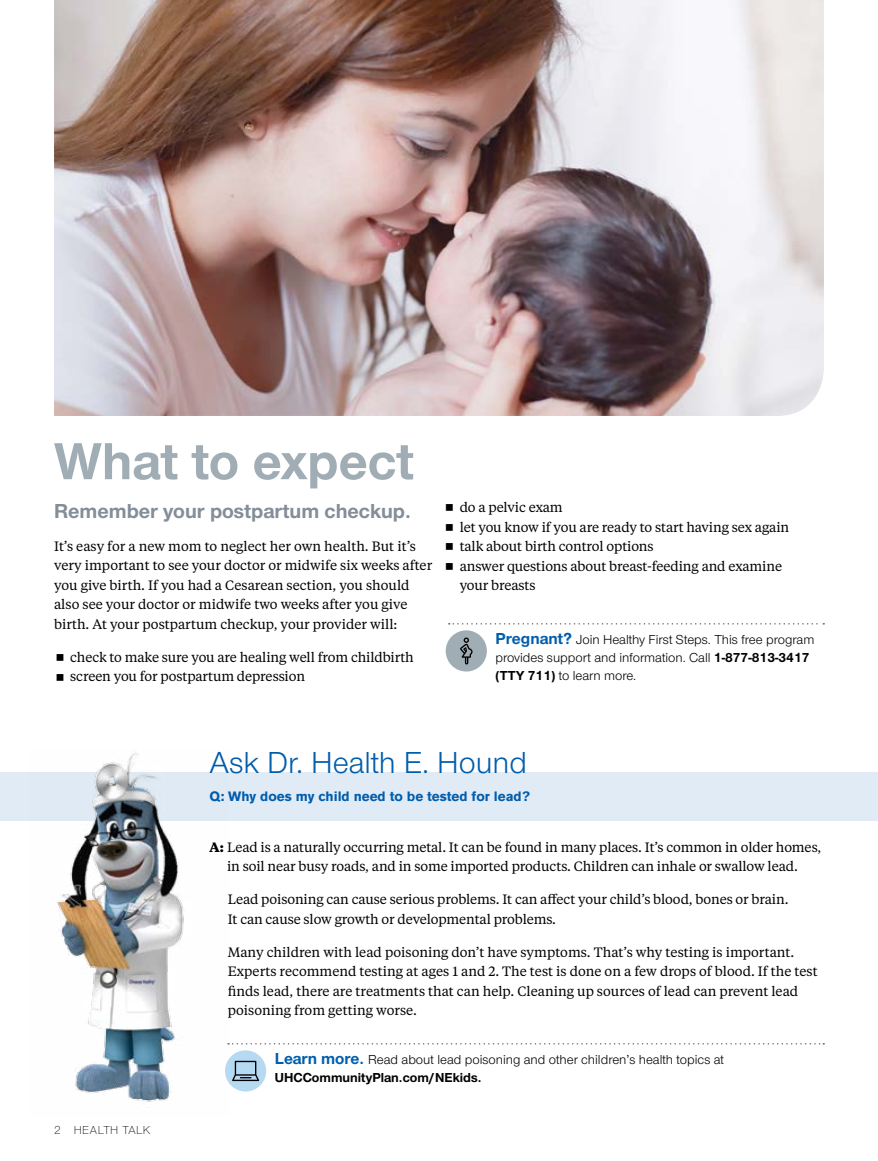
<style>
.page{position:relative;width:878px;height:1161px;background:#fff}
.page>*{position:absolute;margin:0;border:0;box-sizing:border-box;transform-origin:0 0}
.t1{font:700 54px "UHC Sans";color:#a1adb5}
.t2{font:31.5px "UHC Sans";color:#005dac}
.t3{font:700 21px "UHC Sans";color:#838e98}
.t4{font:13.5px/19.5px "UHC Serif Text";letter-spacing:-.005em;color:#000}
.t5{font:13.5px/18px "UHC Sans";color:#000}
.t6{font:700 13.5px "Akzidenz Grotesk BE";color:#005dac}
.t7{font:300 12px "UHC Sans";letter-spacing:.04em;color:#000}
.s1{font-weight:700;font-size:16.5px;color:#005dac}
.s2{font-weight:700}
</style>
<div class="page">
<div style="left:0;top:772px;width:878px;height:49px;background:#e1ebf5"></div>
<img style="left:57px;top:751px;width:171px;height:351px">
<img style="left:54px;top:0;width:770px;height:416px">
<svg style="left:228px;top:1043px;width:596px;height:2px"></svg>
<div style="left:225px;top:1050px;width:41px;height:42px;background:#b7daf3;border-radius:50%"></div>
<svg style="left:232px;top:1061px;width:27px;height:20px"></svg>
<svg style="left:448px;top:623px;width:376px;height:2px"></svg>
<div style="left:445px;top:630px;width:42px;height:42px;background:#a1adb5;border-radius:50%"></div>
<svg style="left:460px;top:638px;width:12px;height:27px"></svg>
<h1 class="t1" style="left:54px;top:425px;width:362px">What to expect</h1>
<h3 class="t3" style="left:54px;top:497px;width:358px">Remember your postpartum checkup.</h3>
<p class="t4" style="left:54px;top:536px;width:380px">It’s easy for a new mom to neglect her own health. But it’s very important to see your doctor or midwife six weeks after you give birth. If you had a Cesarean section, you should also see your doctor or midwife two weeks after you give birth. At your postpartum checkup, your provider will:</p>
<p class="t4" style="left:70px;top:647px;width:345px">check to make sure you are healing well from childbirth screen you for postpartum depression</p>
<p class="t4" style="left:459px;top:497px;width:331px">do a pelvic exam<br>let you know if you are ready to start having sex again talk about birth control options<br>answer questions about breast-feeding and examine your breasts</p>
<p class="t5" style="left:495px;top:630px;width:320px"><span class="s1">Pregnant?</span> Join Healthy First Steps. This free program provides support and information. Call <span class="s2">1-877-813-3417 (TTY 711)</span> to learn more.</p>
<p class="t7" style="left:54px;top:1122px;width:98px">2 HEALTH TALK</p>
<h2 class="t2" style="left:210px;top:742px;width:319px">Ask Dr. Health E. Hound</h2>
<p class="t6" style="left:210px;top:789px;width:322px">Q: Why does my child need to be tested for lead?</p>
<p class="t4" style="left:210px;top:837px;width:613px;text-align:center"><span class="s2">A:</span> Lead is a naturally occurring metal. It can be found in many places. It’s common in older homes, in soil near busy roads, and in some imported products. Children can inhale or swallow lead.</p>
<p class="t4" style="left:228px;top:889px;width:562px">Lead poisoning can cause serious problems. It can affect your child’s blood, bones or brain.<br>It can cause slow growth or developmental problems.</p>
<p class="t4" style="left:228px;top:942px;width:591px">Many children with lead poisoning don’t have symptoms. That’s why testing is important.<br>Experts recommend testing at ages 1 and 2. The test is done on a few drops of blood. If the test finds lead, there are treatments that can help. Cleaning up sources of lead can prevent lead poisoning from getting worse.</p>
<p class="t5" style="left:275px;top:1050px;width:451px"><span class="s1">Learn more.</span> Read about lead poisoning and other children’s health topics at<br><span class="s2">UHCCommunityPlan.com/NEkids.</span></p>
</div>
